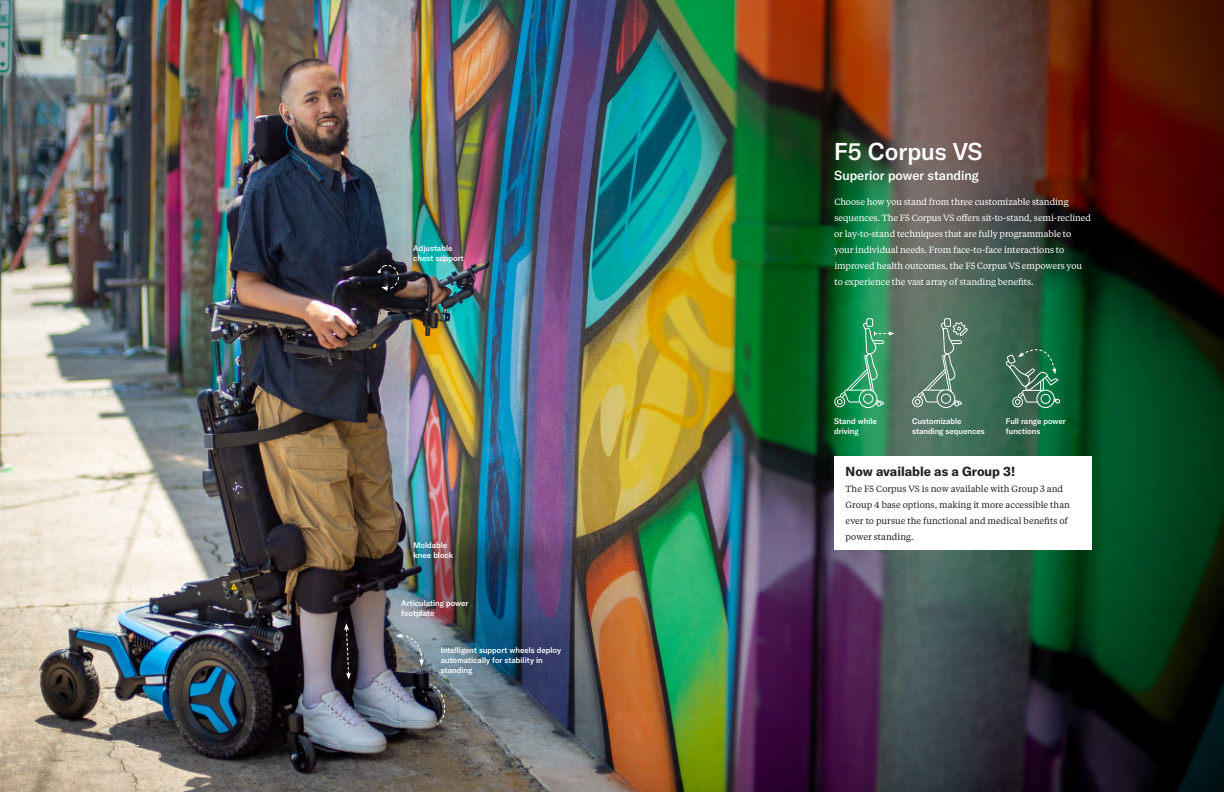
<style>
.page{position:relative;width:1224px;height:792px;background:#fff}
.page>*{position:absolute;margin:0;border:0;box-sizing:border-box;transform-origin:0 0}
.Body_Copy{font:500 24px "GT America";color:#fff}
.Sub_Header{font:700 13px "GT America";color:#231f20}
.Body_Copy-2{font:500 13px "GT America";color:#fff}
.Body_Copy-3{font:9px/16px "Tiempos Text";letter-spacing:-.01em;color:#fff}
.Body_Copy-4{font:9px/16px "Tiempos Text";color:#231f20}
.t1{font:500 8px/10px "GT America";color:#fff}
</style>
<div class="page">
<img style="left:0;top:0;width:1224px;height:792px">
<svg style="left:378px;top:264px;width:22px;height:27px"></svg>
<svg style="left:344px;top:623px;width:7px;height:56px"></svg>
<svg style="left:429px;top:683px;width:17px;height:43px"></svg>
<svg style="left:396px;top:633px;width:28px;height:33px"></svg>
<div style="left:834px;top:457px;width:258px;height:93px;background:#fff"></div>
<svg style="left:1005px;top:336px;width:56px;height:73px;background:#39785a"></svg>
<svg style="left:834px;top:318px;width:60px;height:91px;background:#30945f"></svg>
<svg style="left:912px;top:309px;width:56px;height:100px;background:#678474"></svg>
<p class="t1" style="left:413px;top:243px;width:52px">Adjustable chest support</p>
<p class="t1" style="left:414px;top:540px;width:41px">Moldable knee block</p>
<p class="t1" style="left:401px;top:598px;width:69px">Articulating power footplate</p>
<p class="t1" style="left:441px;top:645px;width:122px">Intelligent support wheels deploy automatically for stability in standing</p>
<p class="Body_Copy" style="left:834px;top:136px;width:150px">F5 Corpus VS</p>
<p class="Body_Copy-2" style="left:834px;top:168px;width:146px">Superior power standing</p>
<p class="Body_Copy-3" style="left:834px;top:193px;width:258px">Choose how you stand from three customizable standing sequences. The F5 Corpus VS offers sit-to-stand, semi-reclined or lay-to-stand techniques that are fully programmable to your individual needs. From face-to-face interactions to improved health outcomes, the F5 Corpus VS empowers you to experience the vast array of standing benefits.</p>
<p class="t1" style="left:834px;top:416px;width:44px">Stand while driving</p>
<p class="t1" style="left:1006px;top:416px;width:61px">Full range power functions</p>
<p class="t1" style="left:912px;top:417px;width:74px">Customizable standing sequences</p>
<p class="Sub_Header" style="left:846px;top:463px;width:171px">Now available as a Group 3!</p>
<p class="Body_Copy-4" style="left:846px;top:480px;width:226px">The F5 Corpus VS is now available with Group 3 and Group 4 base options, making it more accessible than ever to pursue the functional and medical benefits of power standing.</p>
</div>
